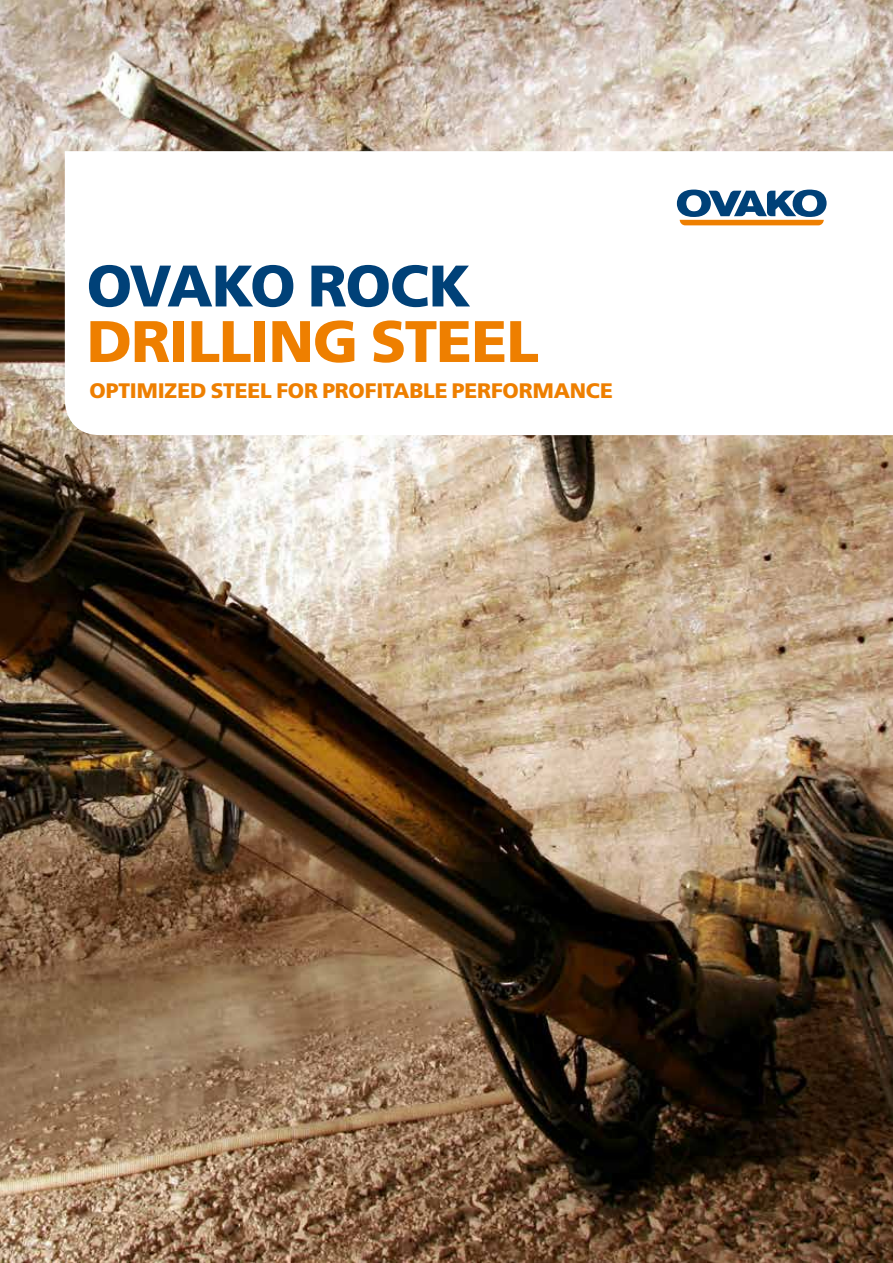
<style>
.page{position:relative;width:893px;height:1263px;background:#fff}
.page>*{position:absolute;margin:0;border:0;box-sizing:border-box;transform-origin:0 0}
.t1{font:900 58.5px "Frutiger LT Std";letter-spacing:-.02em;color:#ee7f00}
.t2{font:900 58.5px "Frutiger LT Std";letter-spacing:-.025em;color:#004178}
.t3{font:900 21px "Frutiger LT Std";letter-spacing:-.005em;color:#ee7f00}
</style>
<div class="page">
<img style="left:0;top:0;width:893px;height:1263px">
<svg style="left:65px;top:151px;width:828px;height:284px"></svg>
<svg style="left:677px;top:190px;width:150px;height:35px"></svg>
<h1 class="t2" style="left:87px;top:251px;width:386px">OVAKO ROCK</h1>
<h1 class="t1" style="left:87px;top:306px;width:454px">DRILLING STEEL</h1>
<p class="t3" style="left:89px;top:378px;width:525px">OPTIMIZED STEEL FOR PROFITABLE PERFORMANCE</p>
</div>
